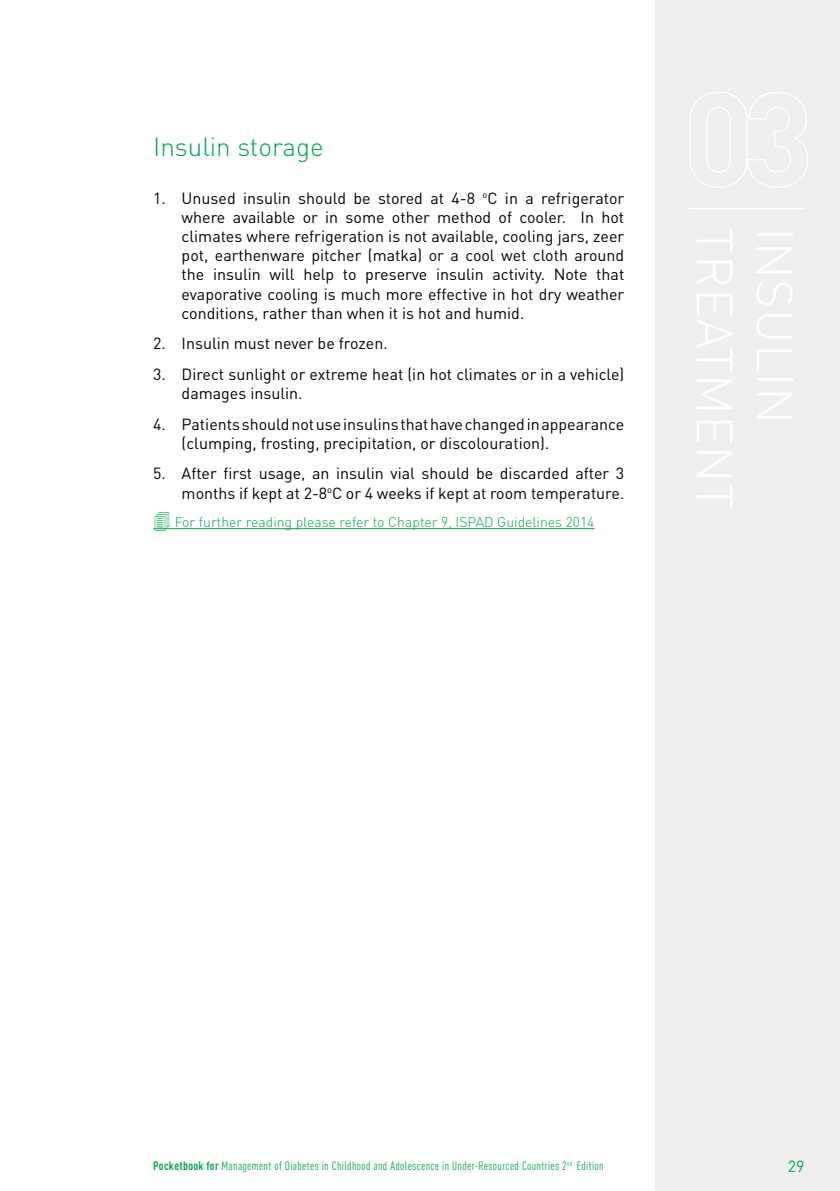
<style>
.page{position:relative;width:840px;height:1191px;background:#fff}
.page>*{position:absolute;margin:0;border:0;box-sizing:border-box;transform-origin:0 0}
.t1{font:300 26px "DIN Pro";color:#00a652}
.t2{font:16px/19.2px "DIN Pro";color:#000}
.t3{font:16px "DIN Pro";color:#00a652}
.t4{font:300 14px "DIN Pro";color:#00a652}
.t5{font:12px "DIN Cond";letter-spacing:.03em;color:#00a652}
.s1{font-weight:700}
</style>
<div class="page">
<div style="left:654px;top:0;width:185px;height:1191px;background:#eee"></div>
<hr style="left:688px;top:208px;width:116px;height:1px;background:#fff">
<svg style="left:690px;top:92px;width:118px;height:96px"></svg>
<svg style="left:153px;top:528px;width:18px;height:1px"></svg>
<hr style="left:171px;top:528px;width:423px;height:1px;background:#00a652">
<h1 class="t1" style="left:153px;top:129px;width:172px">Insulin storage</h1>
<p class="t2" style="left:181px;top:187px;width:444px;text-align:justify;text-indent:-28px">1. Unused insulin should be stored at 4-8 <sup>o</sup>C in a refrigerator where available or in some other method of cooler. In hot climates where refrigeration is not available, cooling jars, zeer pot, earthenware pitcher (matka) or a cool wet cloth around the insulin will help to preserve insulin activity. Note that evaporative cooling is much more effective in hot dry weather conditions, rather than when it is hot and humid.</p>
<p class="t2" style="left:153px;top:333px;width:236px">2. Insulin must never be frozen.</p>
<p class="t2" style="left:181px;top:364px;width:444px;text-indent:-28px">3. Direct sunlight or extreme heat (in hot climates or in a vehicle) damages insulin.</p>
<p class="t2" style="left:181px;top:413px;width:444px;text-indent:-28px">4. Patients should not use insulins that have changed in appearance (clumping, frosting, precipitation, or discolouration).</p>
<p class="t2" style="left:153px;top:463px;width:472px;text-align:right">5. After first usage, an insulin vial should be discarded after 3 months if kept at 2-8<sup>o</sup>C or 4 weeks if kept at room temperature.</p>
<p class="t4" style="left:153px;top:512px;width:442px">✔ For further reading please refer to Chapter 9, ISPAD Guidelines 2014</p>
<p class="t5" style="left:153px;top:1158px;width:452px"><span class="s1">Pocketbook for</span> Management of Diabetes in Childhood and Adolescence in Under-Resourced Countries 2<sup>nd</sup> Edition</p>
<p class="t3" style="left:787px;top:1155px;width:18px">29</p>
</div>
